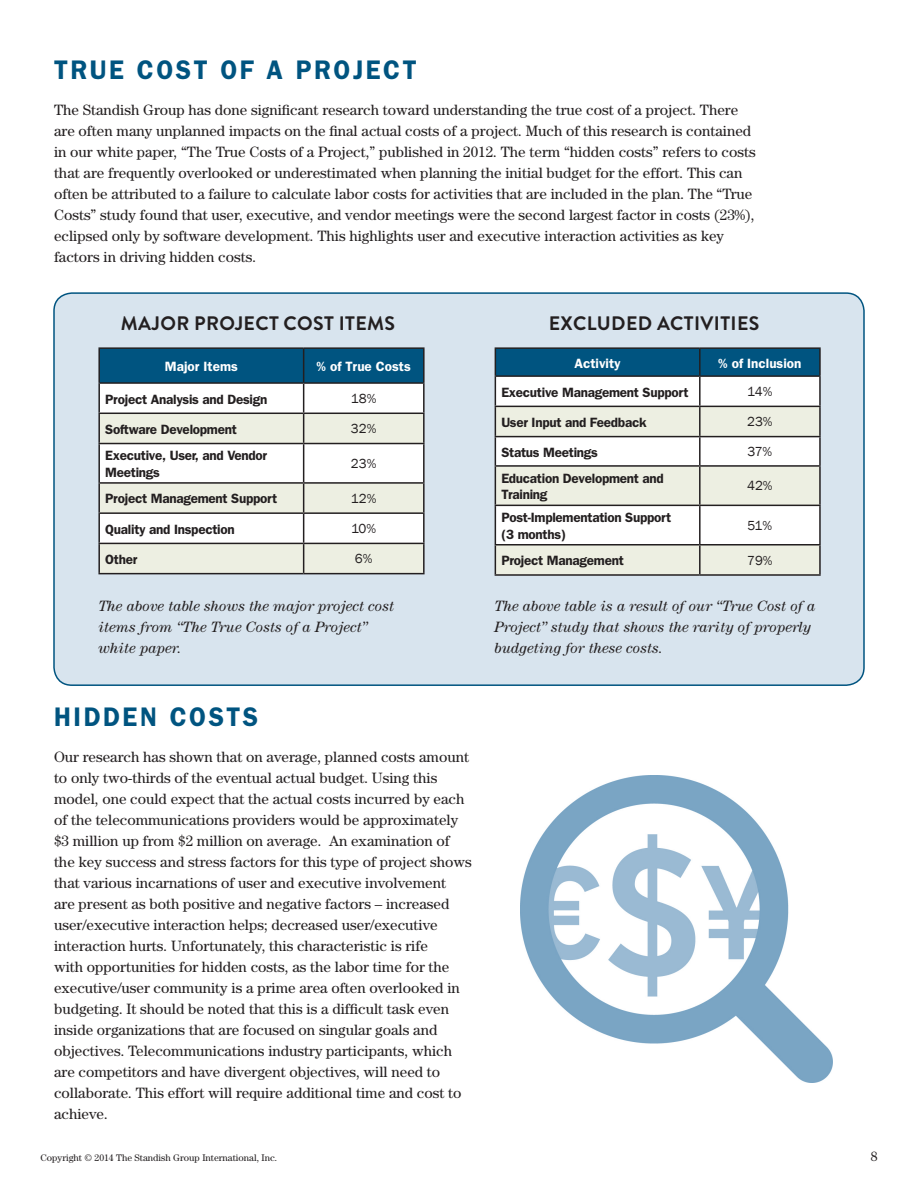
<style>
.page{position:relative;width:918px;height:1188px;background:#fff}
.page>*{position:absolute;margin:0;border:0;box-sizing:border-box;transform-origin:0 0}
.t1{font:600 27px "Franklin Gothic";letter-spacing:.1em;color:#005480;scale:.95 1}
.t2{font:700 19.5px "Brandon Grotesque";letter-spacing:.02em;color:#231f20}
.t3{font:15px/21px "Century";color:#231f20}
.t4{font:italic 15px/21px "Century";color:#231f20}
.t5{font:600 13.5px/16.5px "Franklin Gothic";letter-spacing:-.02em;color:#231f20}
.t6{font:600 13.5px "Franklin Gothic";color:#fff}
.t7{font:13.5px "Franklin Gothic";color:#231f20}
.t8{font:13.5px "Century";color:#231f20}
.t9{font:9.6px "Century";color:#231f20}
</style>
<div class="page">
<div style="left:54px;top:293px;width:810px;height:392px;background:#d8e4ee;border-radius:18px"></div>
<div style="left:53px;top:292px;width:812px;height:394px;border:2px solid #005480;border-radius:18px"></div>
<hr style="left:98px;top:347px;width:206px;height:2px;background:#231f20">
<hr style="left:98px;top:349px;width:2px;height:33px;background:#231f20">
<hr style="left:304px;top:347px;width:121px;height:2px;background:#231f20">
<hr style="left:423px;top:349px;width:2px;height:33px;background:#231f20">
<hr style="left:98px;top:382px;width:206px;height:2px;background:#231f20">
<hr style="left:98px;top:384px;width:2px;height:29px;background:#231f20">
<hr style="left:304px;top:382px;width:121px;height:2px;background:#231f20">
<hr style="left:423px;top:384px;width:2px;height:29px;background:#231f20">
<hr style="left:98px;top:413px;width:206px;height:1px;background:#231f20">
<hr style="left:98px;top:414px;width:2px;height:29px;background:#231f20">
<hr style="left:304px;top:413px;width:121px;height:1px;background:#231f20">
<hr style="left:423px;top:414px;width:2px;height:29px;background:#231f20">
<hr style="left:98px;top:443px;width:206px;height:1px;background:#231f20">
<hr style="left:98px;top:444px;width:2px;height:38px;background:#231f20">
<hr style="left:304px;top:443px;width:121px;height:1px;background:#231f20">
<hr style="left:423px;top:444px;width:2px;height:38px;background:#231f20">
<hr style="left:98px;top:514px;width:2px;height:29px;background:#231f20">
<hr style="left:423px;top:514px;width:2px;height:29px;background:#231f20">
<hr style="left:98px;top:482px;width:206px;height:2px;background:#231f20">
<hr style="left:98px;top:484px;width:2px;height:28px;background:#231f20">
<hr style="left:98px;top:512px;width:206px;height:2px;background:#231f20">
<hr style="left:304px;top:482px;width:121px;height:2px;background:#231f20">
<hr style="left:423px;top:484px;width:2px;height:28px;background:#231f20">
<hr style="left:304px;top:512px;width:121px;height:2px;background:#231f20">
<hr style="left:98px;top:543px;width:206px;height:1px;background:#231f20">
<hr style="left:98px;top:544px;width:2px;height:29px;background:#231f20">
<hr style="left:98px;top:573px;width:206px;height:1px;background:#231f20">
<hr style="left:304px;top:543px;width:121px;height:1px;background:#231f20">
<svg style="left:99px;top:348px;width:325px;height:225px;background:#c6d3d5"></svg>
<hr style="left:423px;top:544px;width:2px;height:29px;background:#231f20">
<hr style="left:304px;top:573px;width:121px;height:1px;background:#231f20">
<hr style="left:495px;top:347px;width:205px;height:2px;background:#231f20">
<hr style="left:700px;top:347px;width:121px;height:2px;background:#231f20">
<hr style="left:819px;top:349px;width:2px;height:26px;background:#231f20">
<hr style="left:700px;top:375px;width:121px;height:2px;background:#231f20">
<hr style="left:819px;top:377px;width:2px;height:29px;background:#231f20">
<hr style="left:819px;top:437px;width:2px;height:28px;background:#231f20">
<hr style="left:819px;top:506px;width:2px;height:38px;background:#231f20">
<hr style="left:700px;top:406px;width:121px;height:1px;background:#231f20">
<hr style="left:819px;top:407px;width:2px;height:29px;background:#231f20">
<hr style="left:700px;top:436px;width:121px;height:1px;background:#231f20">
<hr style="left:700px;top:465px;width:121px;height:2px;background:#231f20">
<hr style="left:819px;top:467px;width:2px;height:38px;background:#231f20">
<hr style="left:700px;top:505px;width:121px;height:1px;background:#231f20">
<svg style="left:495px;top:348px;width:325px;height:226px;background:#ced8d8"></svg>
<hr style="left:495px;top:574px;width:205px;height:2px;background:#231f20">
<hr style="left:700px;top:544px;width:121px;height:2px;background:#231f20">
<hr style="left:699px;top:546px;width:2px;height:28px;background:#231f20">
<hr style="left:819px;top:546px;width:2px;height:28px;background:#231f20">
<hr style="left:700px;top:574px;width:121px;height:2px;background:#231f20">
<img style="left:520px;top:776px;width:312px;height:307px">
<h1 class="t1" style="left:54px;top:54px;width:383px">TRUE COST OF A PROJECT</h1>
<p class="t3" style="left:54px;top:99px;width:703px">The Standish Group has done significant research toward understanding the true cost of a project. There are often many unplanned impacts on the final actual costs of a project. Much of this research is contained in our white paper, “The True Costs of a Project,” published in 2012. The term “hidden costs” refers to costs that are frequently overlooked or underestimated when planning the initial budget for the effort. This can often be attributed to a failure to calculate labor costs for activities that are included in the plan. The “True Costs” study found that user, executive, and vendor meetings were the second largest factor in costs (23%), eclipsed only by software development. This highlights user and executive interaction activities as key factors in driving hidden costs.</p>
<h2 class="t2" style="left:121px;top:310px;width:276px">MAJOR PROJECT COST ITEMS</h2>
<h2 class="t2" style="left:549px;top:310px;width:212px">EXCLUDED ACTIVITIES</h2>
<p class="t6" style="left:165px;top:358px;width:74px">Major Items</p>
<p class="t6" style="left:317px;top:358px;width:96px">% of True Costs</p>
<p class="t5" style="left:105px;top:390px;width:164px">Project Analysis and Design</p>
<p class="t7" style="left:351px;top:391px;width:27px">18%</p>
<p class="t5" style="left:105px;top:421px;width:133px">Software Development</p>
<p class="t7" style="left:351px;top:421px;width:27px">32%</p>
<p class="t5" style="left:105px;top:447px;width:163px">Executive, User, and Vendor<br>Meetings</p>
<p class="t7" style="left:351px;top:456px;width:27px">23%</p>
<p class="t5" style="left:105px;top:490px;width:174px">Project Management Support</p>
<p class="t7" style="left:351px;top:490px;width:27px">12%</p>
<p class="t5" style="left:105px;top:520px;width:131px">Quality and Inspection</p>
<p class="t7" style="left:351px;top:521px;width:27px">10%</p>
<p class="t5" style="left:105px;top:551px;width:34px">Other</p>
<p class="t7" style="left:355px;top:551px;width:19px">6%</p>
<p class="t6" style="left:574px;top:355px;width:48px">Activity</p>
<p class="t6" style="left:718px;top:355px;width:85px">% of Inclusion</p>
<p class="t5" style="left:501px;top:383px;width:189px">Executive Management Support</p>
<p class="t7" style="left:747px;top:384px;width:27px">14%</p>
<p class="t5" style="left:501px;top:414px;width:147px">User Input and Feedback</p>
<p class="t7" style="left:747px;top:414px;width:27px">23%</p>
<p class="t5" style="left:501px;top:443px;width:98px">Status Meetings</p>
<p class="t7" style="left:747px;top:444px;width:26px">37%</p>
<p class="t5" style="left:501px;top:470px;width:164px">Education Development and<br>Training</p>
<p class="t7" style="left:747px;top:478px;width:27px">42%</p>
<p class="t5" style="left:501px;top:509px;width:172px">Post-Implementation Support (3 months)</p>
<p class="t7" style="left:747px;top:517px;width:26px">51%</p>
<p class="t5" style="left:501px;top:552px;width:124px">Project Management</p>
<p class="t7" style="left:747px;top:552px;width:27px">79%</p>
<p class="t4" style="left:98px;top:595px;width:297px">The above table shows the major project cost items from “The True Costs of a Project” white paper.</p>
<p class="t4" style="left:495px;top:595px;width:322px">The above table is a result of our “True Cost of a<br>Project” study that shows the rarity of properly budgeting for these costs.</p>
<h1 class="t1" style="left:54px;top:701px;width:217px">HIDDEN COSTS</h1>
<p class="t3" style="left:54px;top:746px;width:419px">Our research has shown that on average, planned costs amount to only two-thirds of the eventual actual budget. Using this model, one could expect that the actual costs incurred by each of the telecommunications providers would be approximately $3 million up from $2 million on average. An examination of the key success and stress factors for this type of project shows that various incarnations of user and executive involvement<br>are present as both positive and negative factors – increased user/executive interaction helps; decreased user/executive interaction hurts. Unfortunately, this characteristic is rife<br>with opportunities for hidden costs, as the labor time for the executive/user community is a prime area often overlooked in budgeting. It should be noted that this is a difficult task even inside organizations that are focused on singular goals and objectives. Telecommunications industry participants, which are competitors and have divergent objectives, will need to collaborate. This effort will require additional time and cost to achieve.</p>
<p class="t9" style="left:40px;top:1152px;width:238px">Copyright © 2014 The Standish Group International, Inc.</p>
<p class="t8" style="left:871px;top:1148px;width:8px">8</p>
</div>
